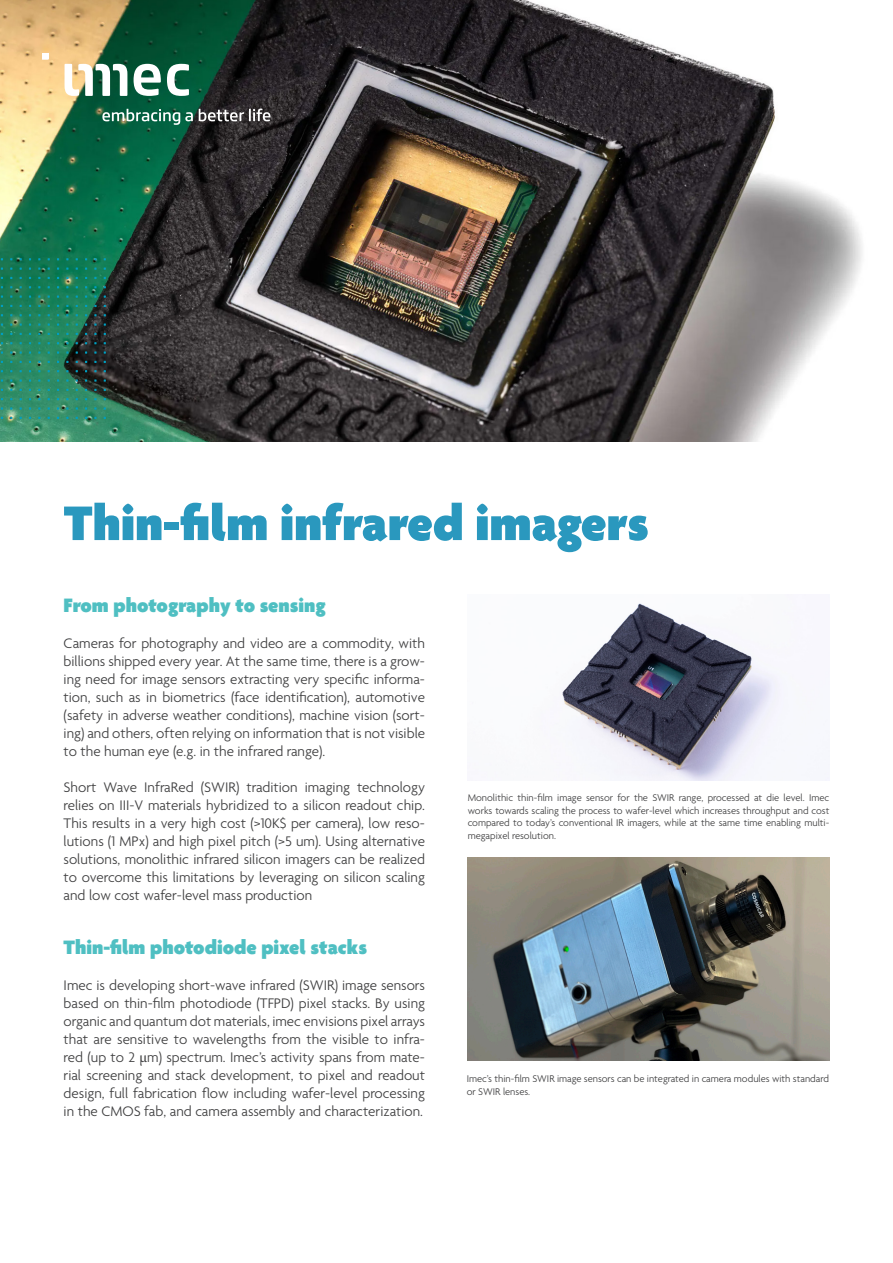
<style>
.page{position:relative;width:893px;height:1263px;background:#fff}
.page>*{position:absolute;margin:0;border:0;box-sizing:border-box;transform-origin:0 0}
.HOOFDTITEL{font:900 52.5px "Agenda";color:#2a98be}
.TUSSENTITEL{font:900 21px "Agenda";color:#4fbfc2}
.TEKST{font:300 15px/18px "Agenda";color:#3e3e3f;text-align:justify}
.AFB__TEKST{font:300 10.5px/12.6px "Agenda";color:#3e3e3f}
.s1{font-family:"Minion Pro";font-weight:400}
</style>
<div class="page">
<img style="left:468px;top:858px;width:361px;height:203px">
<img style="left:562px;top:603px;width:219px;height:178px">
<img style="left:0;top:0;width:862px;height:442px">
<svg style="left:43px;top:53px;width:6px;height:7px"></svg>
<svg style="left:134px;top:64px;width:27px;height:32px"></svg>
<svg style="left:96px;top:64px;width:31px;height:32px"></svg>
<svg style="left:65px;top:64px;width:28px;height:32px"></svg>
<svg style="left:167px;top:64px;width:22px;height:32px"></svg>
<svg style="left:102px;top:109px;width:91px;height:16px"></svg>
<svg style="left:199px;top:109px;width:71px;height:12px"></svg>
<p class="HOOFDTITEL" style="left:64px;top:495px;width:587px">Thin-film infrared imagers</p>
<p class="TUSSENTITEL" style="left:64px;top:594px;width:264px">From photography to sensing</p>
<p class="TEKST" style="left:64px;top:635px;width:363px">Cameras for photography and video are a commodity, with billions shipped every year. At the same time, there is a grow&shy;ing need for image sensors extracting very specific informa&shy;tion, such as in biometrics (face identification), automotive (safety in adverse weather conditions), machine vision (sort&shy;ing) and others, often relying on information that is not visible to the human eye (e.g. in the infrared range).</p>
<p class="TEKST" style="left:64px;top:779px;width:363px">Short Wave InfraRed (SWIR) tradition imaging technology relies on III-V materials hybridized to a silicon readout chip.<br>This results in a very high cost (&gt;10K$ per camera), low reso&shy;lutions (1 MPx) and high pixel pitch (&gt;5 um). Using alternative solutions, monolithic infrared silicon imagers can be realized to overcome this limitations by leveraging on silicon scaling and low cost wafer-level mass production</p>
<p class="TUSSENTITEL" style="left:64px;top:936px;width:305px">Thin-film photodiode pixel stacks</p>
<p class="TEKST" style="left:64px;top:977px;width:363px">Imec is developing short-wave infrared (SWIR) image sensors based on thin-film photodiode (TFPD) pixel stacks. By using organic and quantum dot materials, imec envisions pixel arrays that are sensitive to wavelengths from the visible to infra&shy;red (up to 2 <span class="s1">µ</span>m) spectrum. Imec’s activity spans from mate&shy;rial screening and stack development, to pixel and readout design, full fabrication flow including wafer-level processing in the CMOS fab, and camera assembly and characterization.</p>
<p class="AFB__TEKST" style="left:468px;top:792px;width:363px;text-align:justify">Monolithic thin-film image sensor for the SWIR range, processed at die level. Imec works towards scaling the process to wafer-level which increases throughput and cost compared to today’s conventional IR imagers, while at the same time enabling multi&shy;megapixel resolution.</p>
<p class="AFB__TEKST" style="left:467px;top:1073px;width:364px">Imec’s thin-film SWIR image sensors can be integrated in camera modules with standard or SWIR lenses.</p>
</div>
